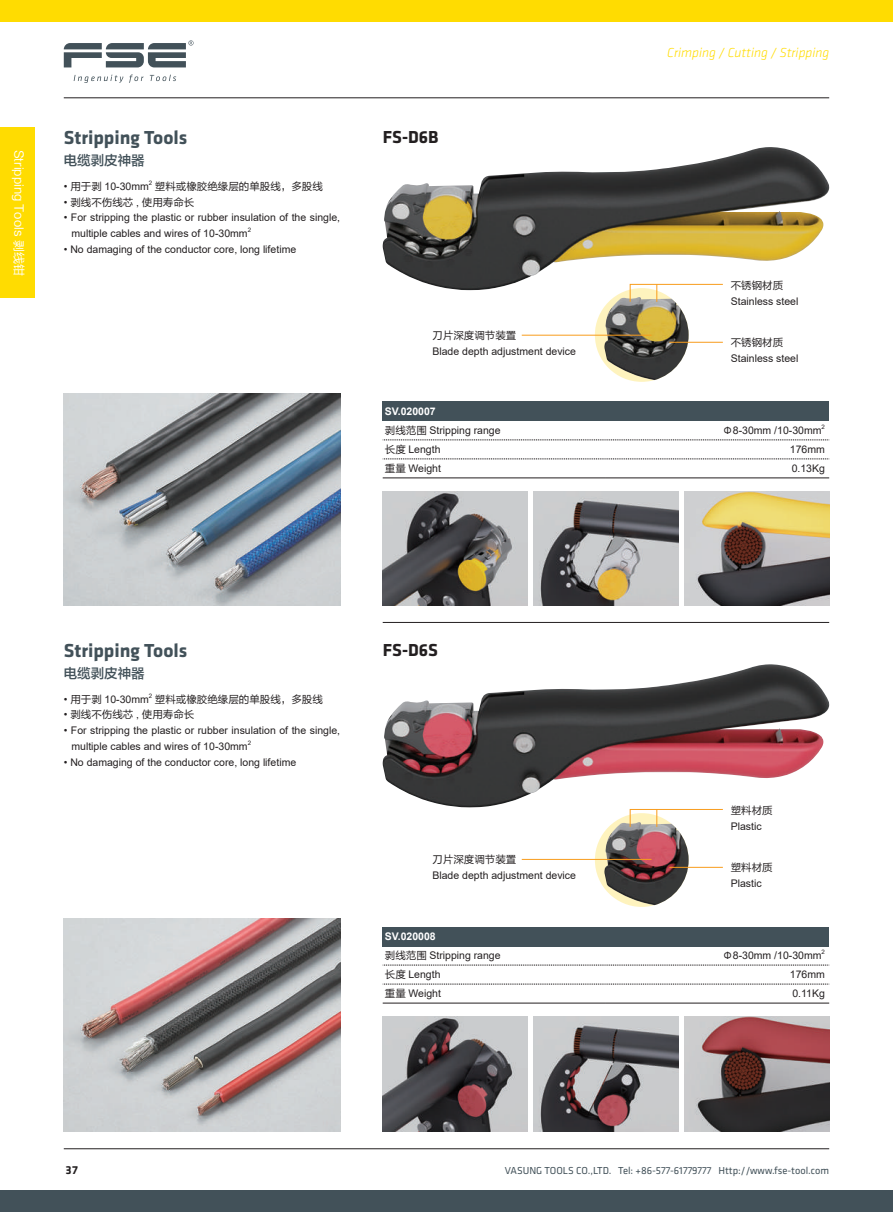
<style>
.page{position:relative;width:893px;height:1212px;background:#fff}
.page>*{position:absolute;margin:0;border:0;box-sizing:border-box;transform-origin:0 0}
.t1{font:700 19.5px "Klavika";color:#425159}
.t2{font:700 18px "Klavika";color:#231f20}
.t3{font:italic 300 13.5px "Klavika";color:#ffdc01}
.t4{font:13.5px "FZLTZHK GBK1 0";color:#425159}
.t5{font:12px "FZLTHJW GB1 0";color:#fff}
.t6{font:700 12px "Klavika";color:#231f20}
.t7{font:10.5px/15.8px "Arial";color:#231f20}
.t8{font:10.5px "FZLTHJW GB1 0";color:#231f20}
.t9{font:10.5px "Klavika";color:#425159}
.t10{font:6.15px "Arial";color:#231f20}
.s1{font-family:"FZLTHJW GB1 0"}
.s2{font-family:"Arial"}
.s3{font-weight:700;color:#fff}
</style>
<div class="page">
<hr style="left:64px;top:97px;width:765px;height:1px;background:#231f20">
<div style="left:0;top:0;width:893px;height:21px;background:#ffdc01"></div>
<div style="left:0;top:1191px;width:893px;height:21px;background:#425159"></div>
<svg style="left:74px;top:75px;width:49px;height:8px"></svg>
<svg style="left:129px;top:75px;width:14px;height:8px"></svg>
<svg style="left:150px;top:75px;width:26px;height:6px"></svg>
<svg style="left:64px;top:40px;width:130px;height:27px"></svg>
<div style="left:0;top:128px;width:34px;height:170px;background:#ffdc01"></div>
<hr style="left:383px;top:622px;width:446px;height:1px;background:#231f20">
<div style="left:383px;top:402px;width:446px;height:19px;background:#425159"></div>
<hr style="left:383px;top:477px;width:223px;height:1px;background:#231f20">
<hr style="left:606px;top:477px;width:223px;height:1px;background:#231f20">
<svg style="left:383px;top:440px;width:447px;height:1px"></svg>
<svg style="left:383px;top:459px;width:447px;height:1px"></svg>
<div style="left:383px;top:927px;width:446px;height:19px;background:#425159"></div>
<hr style="left:383px;top:1003px;width:223px;height:1px;background:#231f20">
<hr style="left:606px;top:1003px;width:223px;height:1px;background:#231f20">
<svg style="left:383px;top:965px;width:447px;height:1px"></svg>
<svg style="left:383px;top:984px;width:447px;height:1px"></svg>
<img style="left:383px;top:147px;width:446px;height:143px">
<img style="left:383px;top:664px;width:446px;height:144px">
<div style="left:595px;top:288px;width:94px;height:94px;background:#fef3be;border-radius:50%"></div>
<img style="left:604px;top:297px;width:85px;height:83px">
<div style="left:595px;top:813px;width:94px;height:94px;background:#fef3be;border-radius:50%"></div>
<img style="left:604px;top:822px;width:85px;height:83px">
<svg style="left:630px;top:809px;width:93px;height:18px"></svg>
<svg style="left:630px;top:284px;width:93px;height:18px"></svg>
<hr style="left:669px;top:867px;width:54px;height:1px;background:#f89c1c">
<hr style="left:669px;top:342px;width:54px;height:1px;background:#f89c1c">
<hr style="left:522px;top:335px;width:129px;height:1px;background:#f89c1c">
<hr style="left:522px;top:859px;width:129px;height:1px;background:#f89c1c">
<img style="left:64px;top:393px;width:276px;height:213px">
<img style="left:64px;top:918px;width:276px;height:213px">
<img style="left:383px;top:1016px;width:144px;height:115px">
<img style="left:534px;top:1016px;width:144px;height:115px">
<img style="left:685px;top:1016px;width:144px;height:115px">
<img style="left:383px;top:491px;width:144px;height:115px">
<img style="left:534px;top:491px;width:144px;height:115px">
<img style="left:685px;top:491px;width:144px;height:115px">
<hr style="left:64px;top:1148px;width:765px;height:1px;background:#231f20">
<p class="t5" style="left:26px;top:150px;width:127px;rotate:90deg">Stripping Tools 剥线钳</p>
<h1 class="t1" style="left:64px;top:127px;width:125px">Stripping Tools</h1>
<p class="t4" style="left:64px;top:153px;width:82px">电缆剥皮神器</p>
<p class="t7" style="left:64px;top:178px;width:87px">• <span class="s1">用于剥</span> 10-30mm</p>
<p class="t10" style="left:149px;top:178px;width:5px">2</p>
<p class="t8" style="left:155px;top:180px;width:169px">塑料或橡胶绝缘层的单股线，多股线</p>
<p class="t8" style="left:64px;top:196px;width:132px"><span class="s2">•</span> 剥线不伤线芯 <span class="s2">,</span> 使用寿命长</p>
<p class="t7" style="left:71px;top:210px;width:270px;text-indent:-8px">• For stripping the plastic or rubber insulation of the single, multiple cables and wires of 10-30mm</p>
<p class="t10" style="left:248px;top:226px;width:5px">2</p>
<p class="t7" style="left:64px;top:241px;width:234px">• No damaging of the conductor core, long lifetime</p>
<h2 class="t2" style="left:383px;top:127px;width:57px">FS-D6B</h2>
<p class="t8" style="left:432px;top:329px;width:85px">刀片深度调节装置</p>
<p class="t7" style="left:432px;top:343px;width:145px">Blade depth adjustment device</p>
<p class="t7" style="left:385px;top:402px;width:117px;line-height:19px"><span class="s3">SV.020007<br></span><span class="s1">剥线范围</span> Stripping range</p>
<p class="t3" style="left:667px;top:45px;width:163px">Crimping / Cutting / Stripping</p>
<p class="t8" style="left:731px;top:279px;width:54px">不锈钢材质</p>
<p class="t7" style="left:731px;top:293px;width:69px">Stainless steel</p>
<p class="t8" style="left:731px;top:336px;width:54px">不锈钢材质</p>
<p class="t7" style="left:731px;top:351px;width:69px">Stainless steel</p>
<p class="t7" style="left:722px;top:422px;width:101px"><span class="s1">Φ</span>8-30mm /10-30mm</p>
<p class="t10" style="left:821px;top:423px;width:5px">2</p>
<p class="t7" style="left:385px;top:441px;width:57px"><span class="s1">长度</span> Length</p>
<p class="t7" style="left:790px;top:441px;width:37px">176mm</p>
<p class="t7" style="left:385px;top:460px;width:58px"><span class="s1">重量</span> Weight</p>
<p class="t7" style="left:792px;top:460px;width:35px">0.13Kg</p>
<h1 class="t1" style="left:64px;top:640px;width:125px">Stripping Tools</h1>
<p class="t4" style="left:64px;top:666px;width:82px">电缆剥皮神器</p>
<p class="t7" style="left:64px;top:691px;width:87px">• <span class="s1">用于剥</span> 10-30mm</p>
<p class="t10" style="left:149px;top:691px;width:5px">2</p>
<p class="t8" style="left:155px;top:693px;width:169px">塑料或橡胶绝缘层的单股线，多股线</p>
<p class="t8" style="left:64px;top:709px;width:132px"><span class="s2">•</span> 剥线不伤线芯 <span class="s2">,</span> 使用寿命长</p>
<p class="t7" style="left:71px;top:723px;width:270px;text-indent:-8px">• For stripping the plastic or rubber insulation of the single, multiple cables and wires of 10-30mm</p>
<p class="t10" style="left:248px;top:738px;width:5px">2</p>
<p class="t7" style="left:64px;top:754px;width:234px">• No damaging of the conductor core, long lifetime</p>
<h2 class="t2" style="left:383px;top:640px;width:57px">FS-D6S</h2>
<p class="t8" style="left:432px;top:853px;width:85px">刀片深度调节装置</p>
<p class="t7" style="left:432px;top:868px;width:145px">Blade depth adjustment device</p>
<p class="t7" style="left:385px;top:927px;width:117px;line-height:19px"><span class="s3">SV.020008<br></span><span class="s1">剥线范围</span> Stripping range</p>
<p class="t8" style="left:731px;top:804px;width:43px">塑料材质</p>
<p class="t7" style="left:731px;top:818px;width:32px">Plastic</p>
<p class="t8" style="left:731px;top:861px;width:43px">塑料材质</p>
<p class="t7" style="left:731px;top:876px;width:32px">Plastic</p>
<p class="t7" style="left:722px;top:948px;width:101px"><span class="s1">Φ</span>8-30mm /10-30mm</p>
<p class="t10" style="left:821px;top:948px;width:5px">2</p>
<p class="t7" style="left:385px;top:967px;width:57px"><span class="s1">长度</span> Length</p>
<p class="t7" style="left:790px;top:967px;width:37px">176mm</p>
<p class="t7" style="left:385px;top:986px;width:58px"><span class="s1">重量</span> Weight</p>
<p class="t7" style="left:792px;top:986px;width:34px">0.11Kg</p>
<p class="t6" style="left:65px;top:1163px;width:14px">37</p>
<p class="t9" style="left:505px;top:1164px;width:326px">VASUNG TOOLS CO.,LTD. Tel: +86-577-61779777 Http://www.fse-tool.com</p>
</div>
